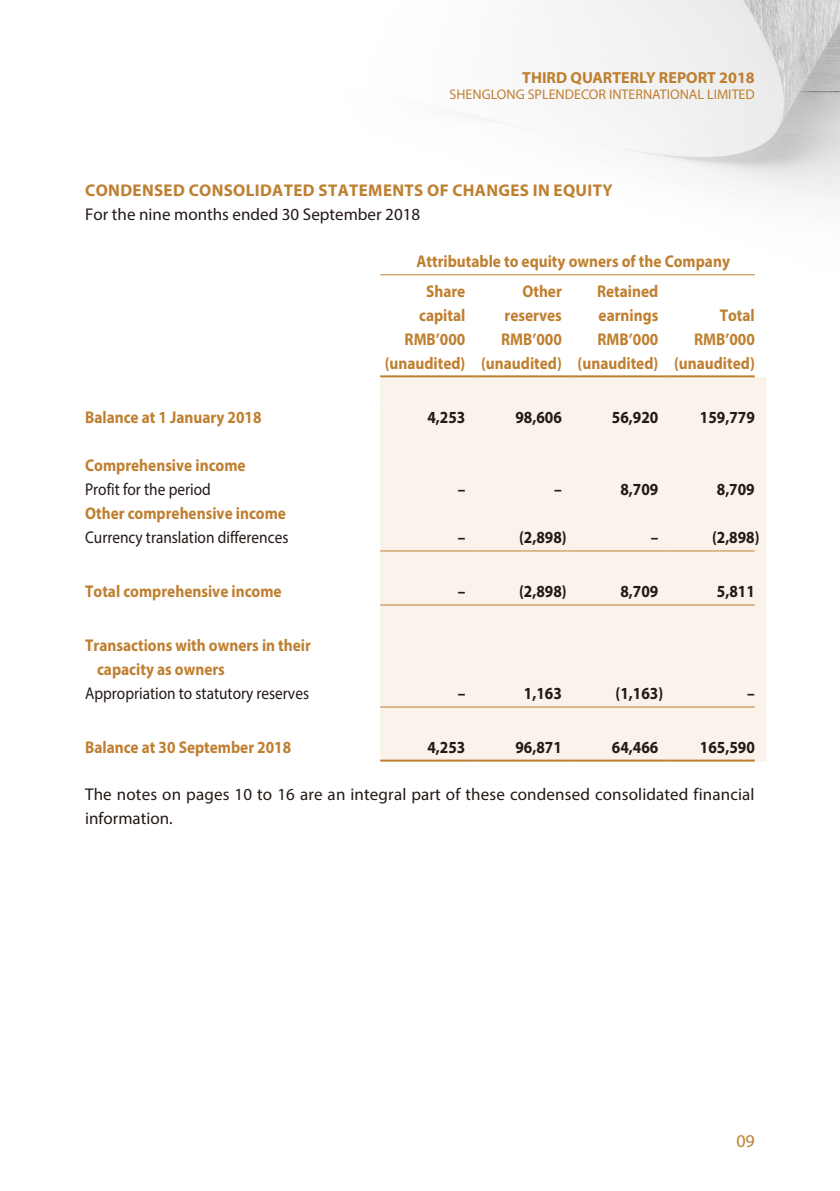
<style>
.page{position:relative;width:840px;height:1191px;background:#fff}
.page>*{position:absolute;margin:0;border:0;box-sizing:border-box;transform-origin:0 0}
.t1{font:18px "Myriad Pro";color:#bf7f30}
.t2{font:700 17px/24px "Myriad Pro";color:#bf7f30;scale:.9 1}
.t3{font:17px/24px "Myriad Pro";color:#231916}
.t4{font:700 17px "Myriad Pro";color:#231916;scale:.9 1}
.t5{font:17px "Myriad Pro";color:#231916;scale:.9 1}
.t6{font:700 17px "Myriad Pro";letter-spacing:.02em;color:#bf7f30}
.t7{font:700 16px "Myriad Pro";color:#bf7f30}
.t8{font:14px "Myriad Pro";color:#bf7f30}
</style>
<div class="page">
<img style="left:380px;top:0;width:459px;height:762px">
<div style="left:380px;top:377px;width:385px;height:24px;background:#faf3eb"></div>
<div style="left:380px;top:401px;width:385px;height:360px;background:#faf3eb"></div>
<hr style="left:380px;top:274px;width:374px;height:1px;background:#bf7f30">
<hr style="left:380px;top:375px;width:96px;height:2px;background:#bf7f30">
<hr style="left:476px;top:375px;width:97px;height:2px;background:#bf7f30">
<hr style="left:573px;top:375px;width:96px;height:2px;background:#bf7f30">
<hr style="left:669px;top:375px;width:85px;height:2px;background:#bf7f30">
<hr style="left:380px;top:550px;width:96px;height:1px;background:#bf7f30">
<hr style="left:476px;top:550px;width:97px;height:1px;background:#bf7f30">
<hr style="left:573px;top:550px;width:96px;height:1px;background:#bf7f30">
<hr style="left:669px;top:550px;width:85px;height:1px;background:#bf7f30">
<hr style="left:380px;top:604px;width:96px;height:1px;background:#bf7f30">
<hr style="left:476px;top:604px;width:97px;height:1px;background:#bf7f30">
<hr style="left:573px;top:604px;width:96px;height:1px;background:#bf7f30">
<hr style="left:669px;top:604px;width:85px;height:1px;background:#bf7f30">
<hr style="left:380px;top:706px;width:96px;height:1px;background:#bf7f30">
<hr style="left:476px;top:706px;width:97px;height:1px;background:#bf7f30">
<hr style="left:573px;top:706px;width:96px;height:1px;background:#bf7f30">
<hr style="left:669px;top:706px;width:85px;height:1px;background:#bf7f30">
<hr style="left:380px;top:759px;width:96px;height:2px;background:#bf7f30">
<hr style="left:476px;top:759px;width:97px;height:2px;background:#bf7f30">
<hr style="left:573px;top:759px;width:96px;height:2px;background:#bf7f30">
<hr style="left:669px;top:759px;width:85px;height:2px;background:#bf7f30">
<p class="t7" style="left:522px;top:67px;width:234px">THIRD QUARTERLY REPORT 2018</p>
<p class="t8" style="left:449px;top:86px;width:307px">SHENGLONG SPLENDECOR INTERNATIONAL LIMITED</p>
<p class="t6" style="left:85px;top:179px;width:528px">CONDENSED CONSOLIDATED STATEMENTS OF CHANGES IN EQUITY</p>
<p class="t3" style="left:85px;top:202px;width:336px">For the nine months ended 30 September 2018</p>
<p class="t2" style="left:426px;top:245px;width:339px;line-height:30px;text-indent:-10px">Attributable to equity owners of the Company<br>Share</p>
<p class="t2" style="left:419px;top:302px;width:53px">capital</p>
<p class="t2" style="left:504px;top:278px;width:65px;text-align:right">Other reserves</p>
<p class="t2" style="left:596px;top:278px;width:70px">Retained earnings</p>
<p class="t2" style="left:719px;top:302px;width:41px">Total</p>
<p class="t2" style="left:384px;top:326px;width:412px;text-align:right">RMB’000<br>(unaudited) (unaudited) (unaudited) (unaudited)</p>
<p class="t2" style="left:404px;top:326px;width:69px">RMB’000</p>
<p class="t2" style="left:501px;top:326px;width:69px">RMB’000</p>
<p class="t2" style="left:597px;top:326px;width:69px">RMB’000</p>
<p class="t2" style="left:85px;top:404px;width:197px">Balance at 1 January 2018</p>
<p class="t4" style="left:427px;top:406px;width:44px">4,253</p>
<p class="t4" style="left:515px;top:406px;width:53px">98,606</p>
<p class="t4" style="left:611px;top:406px;width:53px">56,920</p>
<p class="t4" style="left:699px;top:406px;width:63px">159,779</p>
<p class="t2" style="left:85px;top:452px;width:180px">Comprehensive income</p>
<p class="t5" style="left:85px;top:478px;width:141px">Profit for the period</p>
<p class="t4" style="left:457px;top:478px;width:10px">–</p>
<p class="t4" style="left:554px;top:478px;width:10px">–</p>
<p class="t4" style="left:620px;top:478px;width:44px">8,709</p>
<p class="t4" style="left:716px;top:478px;width:44px">8,709</p>
<p class="t2" style="left:85px;top:500px;width:225px">Other comprehensive income</p>
<p class="t5" style="left:85px;top:526px;width:227px">Currency translation differences</p>
<p class="t4" style="left:457px;top:526px;width:10px">–</p>
<p class="t4" style="left:518px;top:526px;width:54px">(2,898)</p>
<p class="t4" style="left:650px;top:526px;width:10px">–</p>
<p class="t4" style="left:711px;top:526px;width:54px">(2,898)</p>
<p class="t2" style="left:85px;top:578px;width:220px">Total comprehensive income</p>
<p class="t4" style="left:457px;top:580px;width:10px">–</p>
<p class="t4" style="left:519px;top:580px;width:54px">(2,898)</p>
<p class="t4" style="left:620px;top:580px;width:44px">8,709</p>
<p class="t4" style="left:716px;top:580px;width:44px">5,811</p>
<p class="t2" style="left:97px;top:632px;width:239px;text-indent:-12px">Transactions with owners in their capacity as owners</p>
<p class="t5" style="left:85px;top:682px;width:250px">Appropriation to statutory reserves</p>
<p class="t4" style="left:457px;top:682px;width:10px">–</p>
<p class="t4" style="left:523px;top:682px;width:44px">1,163</p>
<p class="t4" style="left:615px;top:682px;width:54px">(1,163)</p>
<p class="t4" style="left:746px;top:682px;width:10px">–</p>
<p class="t2" style="left:85px;top:734px;width:230px">Balance at 30 September 2018</p>
<p class="t4" style="left:427px;top:736px;width:44px">4,253</p>
<p class="t4" style="left:515px;top:736px;width:53px">96,871</p>
<p class="t4" style="left:611px;top:736px;width:53px">64,466</p>
<p class="t4" style="left:699px;top:736px;width:63px">165,590</p>
<p class="t3" style="left:85px;top:782px;width:670px">The notes on pages 10 to 16 are an integral part of these condensed consolidated financial information.</p>
<p class="t1" style="left:736px;top:1129px;width:20px">09</p>
</div>
